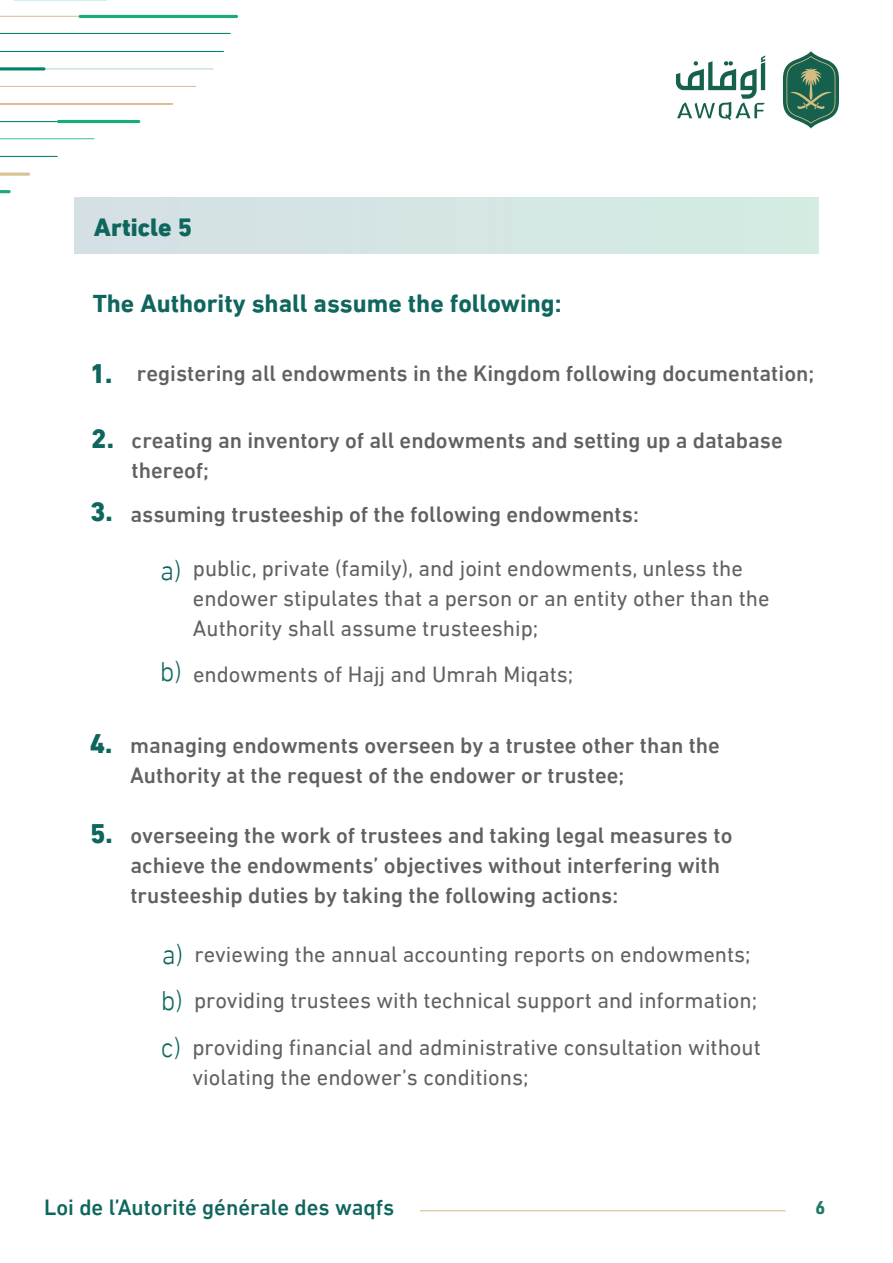
<style>
.page{position:relative;width:893px;height:1263px;background:#fff}
.page>*{position:absolute;margin:0;border:0;box-sizing:border-box;transform-origin:0 0}
.t1{font:800 27.45px "DIN Next LT Arabic";color:#0f665d}
.t2{font:300 27.45px "DIN Next LT Arabic";color:#0f665d}
.t3{font:700 25.5px "DIN Next LT Arabic";color:#0f665d}
.t4{font:800 25.5px "DIN Next LT Arabic";color:#0f665d}
.t5{font:500 22.5px/30px "DIN Next LT Arabic";color:#606160}
.t6{font:22.5px/30px "DIN Next LT Arabic";color:#606160}
.t7{font:500 22.5px "DIN Next LT Arabic";color:#0f665d}
.t8{font:700 18px "URWDIN Arabic";color:rgb(0 104 81/.88)}
.s1{font-weight:300;font-size:27.45px;color:#0f665d}
.s2{font-weight:800;font-size:27.45px;color:#0f665d}
</style>
<div class="page">
<div style="left:74px;top:198px;width:744px;height:56px;background:#d4e5e4"></div>
<svg style="left:783px;top:51px;width:56px;height:78px"></svg>
<svg style="left:676px;top:55px;width:89px;height:65px"></svg>
<svg style="left:0;top:16px;width:79px;height:1px"></svg>
<svg style="left:0;top:51px;width:224px;height:1px"></svg>
<svg style="left:0;top:33px;width:231px;height:1px"></svg>
<hr style="left:43px;top:68px;width:170px;height:1px;background:#b3dcc0">
<svg style="left:0;top:86px;width:196px;height:1px"></svg>
<svg style="left:0;top:103px;width:173px;height:2px"></svg>
<svg style="left:0;top:173px;width:30px;height:3px"></svg>
<svg style="left:0;top:156px;width:58px;height:1px"></svg>
<svg style="left:0;top:138px;width:94px;height:1px"></svg>
<svg style="left:0;top:121px;width:57px;height:1px"></svg>
<svg style="left:0;top:190px;width:11px;height:3px"></svg>
<hr style="left:79px;top:15px;width:104px;height:3px;background:#1bab7a;border-radius:2px">
<hr style="left:179px;top:15px;width:59px;height:3px;background:#1bab7a;border-radius:2px">
<svg style="left:14px;top:0;width:93px;height:1px"></svg>
<hr style="left:57px;top:120px;width:83px;height:3px;background:#1bab7a;border-radius:2px">
<svg style="left:0;top:67px;width:45px;height:3px"></svg>
<hr style="left:420px;top:1210px;width:365px;height:1px;background:#d0b686">
<p class="t4" style="left:94px;top:213px;width:100px">Article 5</p>
<p class="t3" style="left:93px;top:289px;width:470px">The Authority shall assume the following:</p>
<p class="t1" style="left:90px;top:357px;width:24px">1.</p>
<p class="t5" style="left:137px;top:358px;width:679px">registering all endowments in the Kingdom following documentation;</p>
<p class="t1" style="left:91px;top:422px;width:24px">2.</p>
<p class="t5" style="left:132px;top:425px;width:653px">creating an inventory of all endowments and setting up a database thereof;</p>
<p class="t1" style="left:90px;top:496px;width:24px">3.</p>
<p class="t5" style="left:130px;top:499px;width:510px">assuming trusteeship of the following endowments:</p>
<p class="t2" style="left:160px;top:555px;width:23px">a)</p>
<p class="t6" style="left:193px;top:554px;width:578px">public, private (family), and joint endowments, unless the endower stipulates that a person or an entity other than the<br>Authority shall assume trusteeship;</p>
<p class="t6" style="left:160px;top:659px;width:415px"><span class="s1">b)</span> endowments of Hajj and Umrah Miqats;</p>
<p class="t5" style="left:130px;top:730px;width:591px;text-indent:-40px"><span class="s2">4.</span> managing endowments overseen by a trustee other than the<br>Authority at the request of the endower or trustee;</p>
<p class="t5" style="left:130px;top:821px;width:603px;text-indent:-40px"><span class="s2">5.</span> overseeing the work of trustees and taking legal measures to achieve the endowments’ objectives without interfering with trusteeship duties by taking the following actions:</p>
<p class="t6" style="left:161px;top:931px;width:602px;line-height:46.5px"><span class="s1">a)</span> reviewing the annual accounting reports on endowments; <span class="s1">b)</span> providing trustees with technical support and information; <span class="s1">c)</span> providing financial and administrative consultation without</p>
<p class="t6" style="left:193px;top:1062px;width:338px">violating the endower’s conditions;</p>
<p class="t7" style="left:44px;top:1194px;width:352px">Loi de l’Autorité générale des waqfs</p>
<p class="t8" style="left:815px;top:1197px;width:11px">6</p>
</div>
